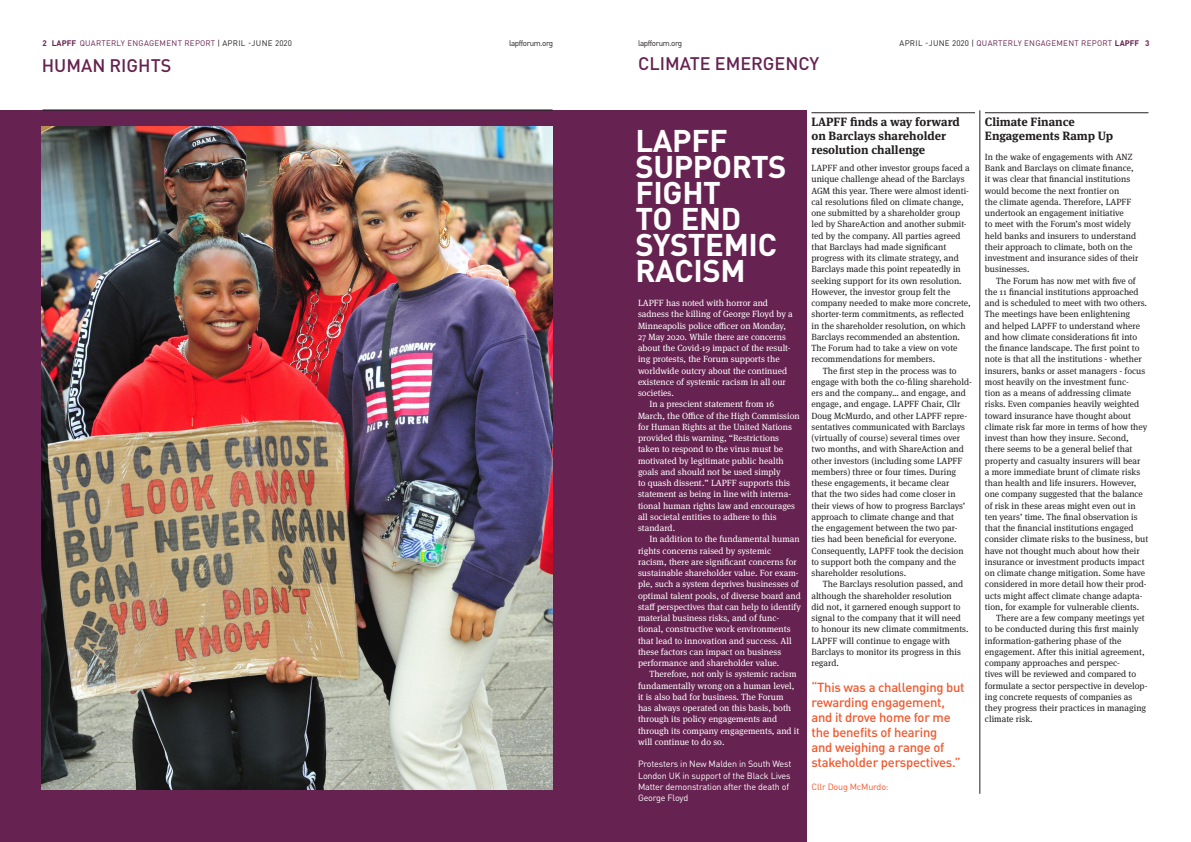
<style>
.page{position:relative;width:1191px;height:842px;background:#fff}
.page>*{position:absolute;margin:0;border:0;box-sizing:border-box;transform-origin:0 0}
._02_Medium_headline{font:700 31px/26px "DINOT";letter-spacing:-.01em;color:#fff}
.t1{font:500 18px "DINOT";color:#662250}
._10_Quote{font:500 13px/15px "DINOT";letter-spacing:-.02em;color:#f1592f}
._03_Small_headline{font:700 12px/14px "Meta Serif OT";color:#231f20}
._06_Body_text_ragged{font:9px/11.2px "Meta Serif OT";color:#231f20}
._06_Body_text_ragged-2{font:9px/11.2px "Meta Serif OT";color:#fff}
._07_Body_text_ragged{font:9px/11.3px "Meta Serif OT";color:#231f20}
._07_Body_text_ragged-2{font:9px/11.2px "Meta Serif OT";color:#fff}
._09_Sans_body{font:9px/11.2px "DINOT";letter-spacing:-.02em;color:#fff}
._09_Sans_body-2{font:9px "DINOT";letter-spacing:-.02em;color:#f1592f}
.t2{font:8px "DINOT";letter-spacing:.035em;color:#662250}
.t3{font:8px "DINOT";letter-spacing:-.05em;color:#231f20}
.s1{font-weight:700}
.s2{color:#231f20}
</style>
<div class="page">
<div style="left:0;top:110px;width:806px;height:732px;background:#662250"></div>
<hr style="left:979px;top:110px;width:1px;height:684px;background:#231f20">
<hr style="left:43px;top:110px;width:509px;height:1px;background:#231f20">
<img style="left:42px;top:126px;width:510px;height:664px">
<hr style="left:811px;top:112px;width:164px;height:1px;background:#231f20">
<hr style="left:985px;top:112px;width:163px;height:1px;background:#231f20">
<p class="t2" style="left:43px;top:37px;width:251px"><span class="s1">2 LAPFF</span> QUARTERLY ENGAGEMENT REPORT <span class="s2">| APRIL -JUNE 2020</span></p>
<p class="t3" style="left:509px;top:37px;width:46px">lapfforum.org</p>
<p class="t3" style="left:638px;top:37px;width:46px">lapfforum.org</p>
<p class="t2" style="left:899px;top:37px;width:251px"><span class="s2">APRIL -JUNE 2020 |</span> QUARTERLY ENGAGEMENT REPORT <span class="s1">LAPFF 3</span></p>
<p class="t1" style="left:42px;top:52px;width:131px">HUMAN RIGHTS</p>
<p class="t1" style="left:638px;top:50px;width:183px">CLIMATE EMERGENCY</p>
<p class="_02_Medium_headline" style="left:635px;top:125px;width:153px">LAPFF<br>SUPPORTS<br>FIGHT<br>TO END<br>SYSTEMIC<br>RACISM</p>
<p class="_07_Body_text_ragged-2" style="left:638px;top:297px;width:156px">LAPFF has noted with horror and sadness the killing of George Floyd by a Minneapolis police officer on Monday, 27 May 2020. While there are concerns about the Covid-19 impact of the result&shy;ing protests, the Forum supports the worldwide outcry about the continued existence of systemic racism in all our societies.</p>
<p class="_06_Body_text_ragged-2" style="left:638px;top:399px;width:163px;text-indent:11px">In a prescient statement from 16<br>March, the Office of the High Commission for Human Rights at the United Nations provided this warning, “Restrictions taken to respond to the virus must be motivated by legitimate public health goals and should not be used simply<br>to quash dissent.” LAPFF supports this statement as being in line with interna&shy;tional human rights law and encourages all societal entities to adhere to this standard.</p>
<p class="_06_Body_text_ragged-2" style="left:638px;top:534px;width:164px;text-indent:11px">In addition to the fundamental human rights concerns raised by systemic racism, there are significant concerns for sustainable shareholder value. For exam&shy;ple, such a system deprives businesses of optimal talent pools, of diverse board and staff perspectives that can help to identify material business risks, and of func&shy;tional, constructive work environments that lead to innovation and success. All these factors can impact on business performance and shareholder value.</p>
<p class="_06_Body_text_ragged-2" style="left:638px;top:669px;width:163px;text-indent:11px">Therefore, not only is systemic racism fundamentally wrong on a human level, it is also bad for business. The Forum has always operated on this basis, both through its policy engagements and through its company engagements, and it will continue to do so.</p>
<p class="_09_Sans_body" style="left:638px;top:758px;width:155px">Protesters in New Malden in South West<br>London UK in support of the Black Lives<br>Matter demonstration after the death of<br>George Floyd</p>
<p class="_03_Small_headline" style="left:811px;top:115px;width:150px">LAPFF finds a way forward on Barclays shareholder resolution challenge</p>
<p class="_07_Body_text_ragged" style="left:811px;top:162px;width:161px">LAPFF and other investor groups faced a unique challenge ahead of the Barclays AGM this year. There were almost identi&shy;cal resolutions filed on climate change, one submitted by a shareholder group led by ShareAction and another submit&shy;ted by the company. All parties agreed that Barclays had made significant progress with its climate strategy, and Barclays made this point repeatedly in seeking support for its own resolution.<br>However, the investor group felt the company needed to make more concrete, shorter-term commitments, as reflected in the shareholder resolution, on which Barclays recommended an abstention.<br>The Forum had to take a view on vote recommendations for members.</p>
<p class="_06_Body_text_ragged" style="left:811px;top:365px;width:162px;text-indent:11px">The first step in the process was to engage with both the co-filing sharehold&shy;ers and the company… and engage, and engage, and engage. LAPFF Chair, Cllr Doug McMurdo, and other LAPFF repre&shy;sentatives communicated with Barclays (virtually of course) several times over two months, and with ShareAction and other investors (including some LAPFF members) three or four times. During these engagements, it became clear<br>that the two sides had come closer in their views of how to progress Barclays’ approach to climate change and that<br>the engagement between the two par&shy;ties had been beneficial for everyone.<br>Consequently, LAPFF took the decision to support both the company and the shareholder resolutions.</p>
<p class="_06_Body_text_ragged" style="left:811px;top:579px;width:158px;text-indent:11px">The Barclays resolution passed, and although the shareholder resolution<br>did not, it garnered enough support to signal to the company that it will need to honour its new climate commitments.<br>LAPFF will continue to engage with Barclays to monitor its progress in this regard.</p>
<p class="_10_Quote" style="left:811px;top:679px;width:155px">“This was a challenging but rewarding engagement, and it drove home for me the benefits of hearing<br>and weighing a range of stakeholder perspectives.”</p>
<p class="_09_Sans_body-2" style="left:811px;top:780px;width:79px">Cllr Doug McMurdo:</p>
<p class="_03_Small_headline" style="left:985px;top:115px;width:130px">Climate Finance<br>Engagements Ramp Up</p>
<p class="_07_Body_text_ragged" style="left:985px;top:151px;width:155px">In the wake of engagements with ANZ Bank and Barclays on climate finance, it was clear that financial institutions would become the next frontier on<br>the climate agenda. Therefore, LAPFF undertook an engagement initiative<br>to meet with the Forum’s most widely held banks and insurers to understand their approach to climate, both on the investment and insurance sides of their businesses.</p>
<p class="_06_Body_text_ragged" style="left:985px;top:275px;width:165px;text-indent:11px">The Forum has now met with five of the 11 financial institutions approached and is scheduled to meet with two others.<br>The meetings have been enlightening<br>and helped LAPFF to understand where and how climate considerations fit into the finance landscape. The first point to note is that all the institutions - whether insurers, banks or asset managers - focus most heavily on the investment func-<br>tion as a means of addressing climate risks. Even companies heavily weighted toward insurance have thought about climate risk far more in terms of how they invest than how they insure. Second, there seems to be a general belief that property and casualty insurers will bear<br>a more immediate brunt of climate risks than health and life insurers. However, one company suggested that the balance of risk in these areas might even out in ten years’ time. The final observation is that the financial institutions engaged consider climate risks to the business, but have not thought much about how their insurance or investment products impact on climate change mitigation. Some have considered in more detail how their prod&shy;ucts might affect climate change adapta&shy;tion, for example for vulnerable clients.</p>
<p class="_06_Body_text_ragged" style="left:985px;top:612px;width:164px;text-indent:11px">There are a few company meetings yet to be conducted during this first mainly information-gathering phase of the engagement. After this initial agreement, company approaches and perspec-<br>tives will be reviewed and compared to formulate a sector perspective in develop&shy;ing concrete requests of companies as they progress their practices in managing climate risk.</p>
</div>
